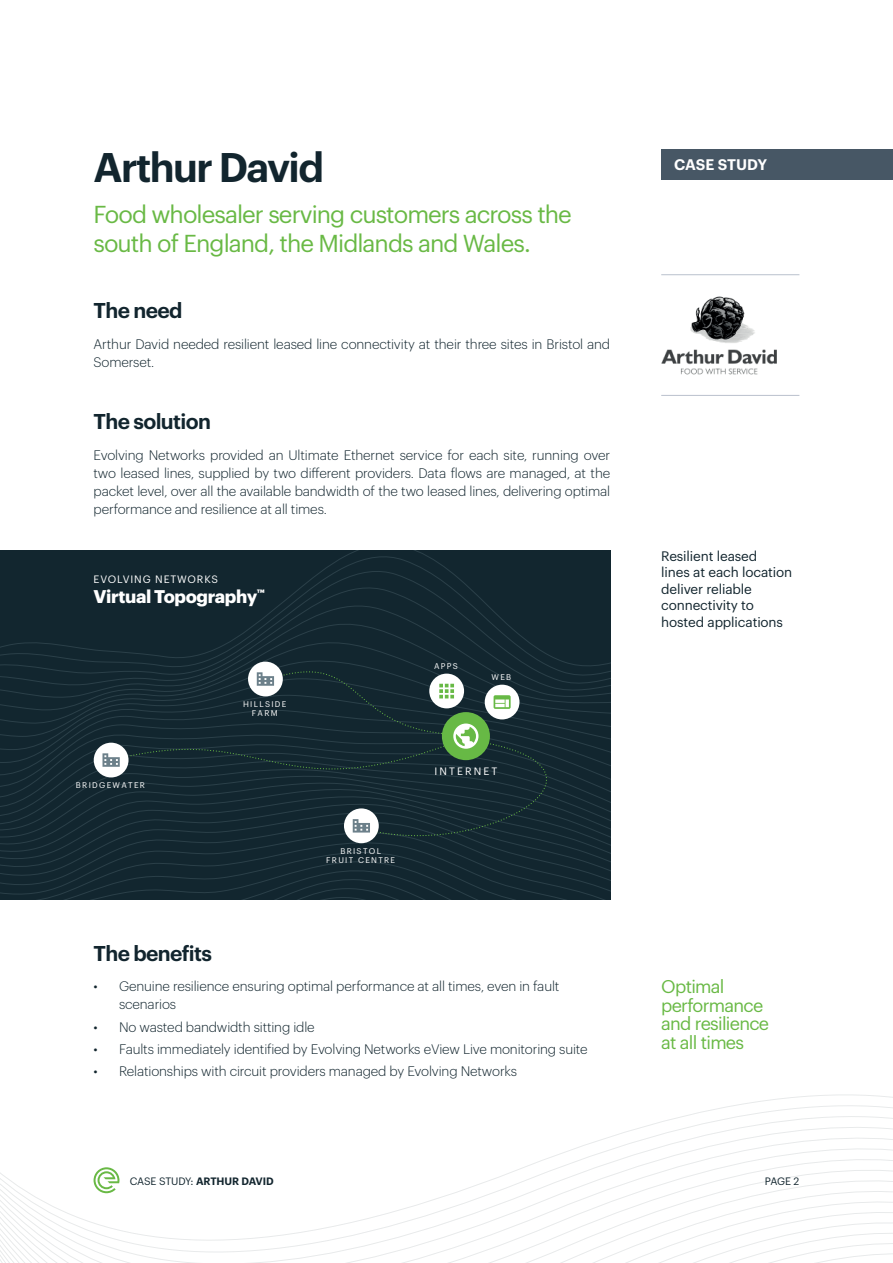
<style>
.page{position:relative;width:893px;height:1263px;background:#fff}
.page>*{position:absolute;margin:0;border:0;box-sizing:border-box;transform-origin:0 0}
.t1{font:600 40.5px "Graphik";letter-spacing:-.04em;color:#12252e}
.t2{font:24px/28.5px "Graphik";letter-spacing:-.04em;color:#69b945}
.t3{font:600 21px "Graphik";letter-spacing:-.03em;color:#12252e}
.t4{font:18px/18.8px "Graphik";letter-spacing:-.04em;color:#69b945}
.t5{font:700 18px "Graphik";letter-spacing:-.02em;color:#fff}
.t6{font:600 15px "Graphik";letter-spacing:-.01em;color:#fff}
.t7{font:300 13.5px/18px "Graphik";letter-spacing:-.01em;color:#12252e}
.t8{font:13.5px/16.5px "Graphik";letter-spacing:-.01em;color:#12252e}
.t9{font:600 10.5px "Graphik";letter-spacing:-.005em;color:#12252e}
.t10{font:10.5px "Graphik";letter-spacing:.08em;color:#fff}
.t11{font:10.5px "Graphik";letter-spacing:.2em;color:#fff}
.t12{font:10.5px "Graphik";color:#12252e}
.t13{font:8.1px/9px "Graphik";letter-spacing:.16em;color:#fff;text-align:center}
.s1{font-weight:400}
</style>
<div class="page">
<svg style="left:0;top:1094px;width:893px;height:169px"></svg>
<svg style="left:94px;top:1167px;width:25px;height:26px"></svg>
<div style="left:661px;top:149px;width:232px;height:30px;background:#475765"></div>
<hr style="left:661px;top:274px;width:138px;height:1px;background:#bac1cd">
<hr style="left:661px;top:395px;width:138px;height:1px;background:#bac1cd">
<img style="left:661px;top:296px;width:116px;height:79px">
<div style="left:0;top:550px;width:610px;height:106px;background:#12262f"></div>
<svg style="left:0;top:656px;width:610px;height:244px;background:#1c3037"></svg>
<h1 class="t1" style="left:94px;top:136px;width:232px">Arthur David</h1>
<h2 class="t2" style="left:94px;top:198px;width:480px">Food wholesaler serving customers across the south of England, the Midlands and Wales.</h2>
<h3 class="t3" style="left:94px;top:295px;width:90px">The need</h3>
<p class="t7" style="left:94px;top:334px;width:518px">Arthur David needed resilient leased line connectivity at their three sites in Bristol and<br>Somerset.</p>
<h3 class="t3" style="left:94px;top:406px;width:119px">The solution</h3>
<p class="t7" style="left:94px;top:445px;width:518px;text-align:justify">Evolving Networks provided an Ultimate Ethernet service for each site, running over two leased lines, supplied by two different providers. Data flows are managed, at the packet level, over all the available bandwidth of the two leased lines, delivering optimal performance and resilience at all times.</p>
<p class="t10" style="left:94px;top:572px;width:126px">EVOLVING NETWORKS</p>
<h3 class="t5" style="left:94px;top:582px;width:173px">Virtual Topography<sup>™</sup></h3>
<p class="t13" style="left:76px;top:780px;width:70px">BRIDGEWATER</p>
<p class="t13" style="left:243px;top:699px;width:45px">HILLSIDE<br>FARM</p>
<p class="t13" style="left:326px;top:846px;width:70px">BRISTOL<br>FRUIT CENTRE</p>
<p class="t13" style="left:434px;top:661px;width:25px">APPS</p>
<p class="t13" style="left:492px;top:672px;width:21px">WEB</p>
<p class="t11" style="left:434px;top:763px;width:65px">INTERNET</p>
<h3 class="t3" style="left:94px;top:937px;width:120px">The benefits</h3>
<p class="t7" style="left:119px;top:976px;width:442px;text-indent:-26px">• Genuine resilience ensuring optimal performance at all times, even in fault scenarios</p>
<p class="t7" style="left:94px;top:1016px;width:223px">• No wasted bandwidth sitting idle</p>
<p class="t7" style="left:94px;top:1039px;width:496px">• Faults immediately identified by Evolving Networks eView Live monitoring suite</p>
<p class="t7" style="left:94px;top:1061px;width:425px">• Relationships with circuit providers managed by Evolving Networks</p>
<p class="t6" style="left:674px;top:153px;width:95px">CASE STUDY</p>
<p class="t8" style="left:661px;top:546px;width:133px">Resilient leased<br>lines at each location deliver reliable connectivity to hosted applications</p>
<h3 class="t4" style="left:661px;top:975px;width:109px">Optimal performance and resilience at all times</h3>
<p class="t9" style="left:130px;top:1173px;width:145px"><span class="s1">CASE STUDY:</span> ARTHUR DAVID</p>
<p class="t12" style="left:765px;top:1173px;width:36px">PAGE 2</p>
</div>
